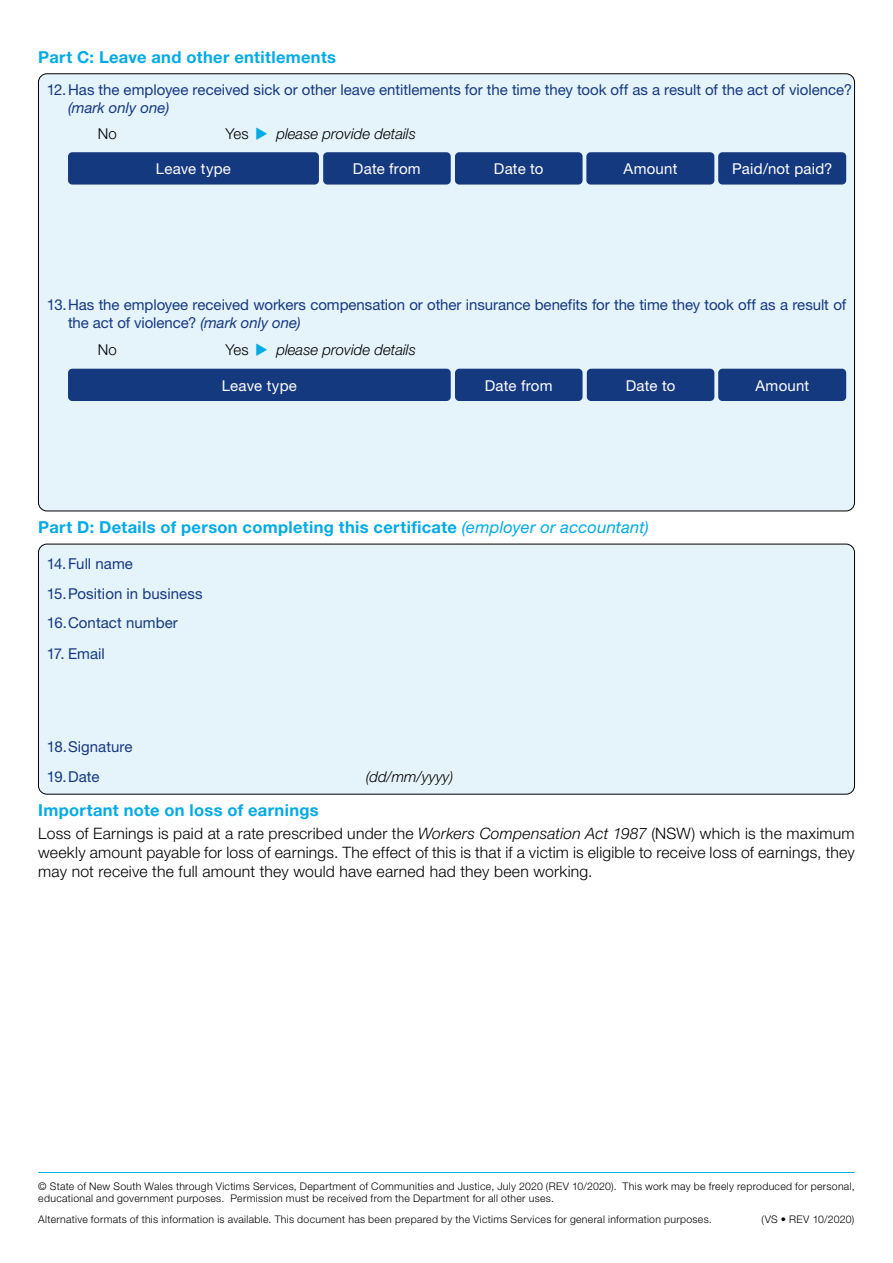
<style>
.page{position:relative;width:893px;height:1263px;background:#fff}
.page>*{position:absolute;margin:0;border:0;box-sizing:border-box;transform-origin:0 0}
.t1{font:700 16.5px "Helvetica Neue LT Std";letter-spacing:.02em;color:#00aae7}
.t2{font:300 15.75px/18.9px "Helvetica Neue LT Std";letter-spacing:.015em;color:#000;text-align:justify}
.t3{font:15px/29.5px "Helvetica Neue LT Std";color:#15397f}
.t4{font:15px "Helvetica Neue LT Std";letter-spacing:.015em;color:#fff}
.t5{font:italic 300 15px "Helvetica Neue LT Std";color:#000}
.t6{font:italic 15px "Helvetica Neue LT Std";color:#15397f}
.t7{font:300 15px "Helvetica Neue LT Std";color:#000}
.t8{font:300 10.5px/12.6px "Helvetica Neue LT Std";letter-spacing:.03em;color:#000}
.s1{font-style:normal}
.s2{color:#00aae7}
.s3{font-style:italic}
.s4{font-weight:400;font-style:italic}
</style>
<div class="page">
<hr style="left:38px;top:1172px;width:817px;height:1px;background:#00aae7">
<div style="left:38px;top:544px;width:816px;height:250px;background:#e5f3fb;border-radius:9px"></div>
<div style="left:38px;top:544px;width:817px;height:250px;border:1px solid #000;border-radius:9px"></div>
<div style="left:38px;top:74px;width:816px;height:437px;background:#e5f3fb;border-radius:9px"></div>
<div style="left:718px;top:152px;width:128px;height:33px;background:#15397f;border-radius:4px"></div>
<div style="left:68px;top:152px;width:251px;height:33px;background:#15397f;border-radius:4px"></div>
<div style="left:455px;top:152px;width:128px;height:33px;background:#15397f;border-radius:4px"></div>
<div style="left:586px;top:152px;width:128px;height:33px;background:#15397f;border-radius:4px"></div>
<div style="left:323px;top:152px;width:128px;height:33px;background:#15397f;border-radius:4px"></div>
<div style="left:68px;top:369px;width:383px;height:32px;background:#15397f;border-radius:4px"></div>
<div style="left:587px;top:369px;width:127px;height:32px;background:#15397f;border-radius:4px"></div>
<div style="left:718px;top:369px;width:128px;height:32px;background:#15397f;border-radius:4px"></div>
<div style="left:455px;top:369px;width:128px;height:32px;background:#15397f;border-radius:4px"></div>
<h1 class="t1" style="left:38px;top:47px;width:299px">Part C: Leave and other entitlements</h1>
<h3 class="t3" style="left:47px;top:75px;width:807px">12.Has the employee received sick or other leave entitlements for the time they took off as a result of the act of violence?</h3>
<h3 class="t6" style="left:68px;top:98px;width:103px">(mark only one)</h3>
<h3 class="t7" style="left:98px;top:125px;width:21px">No</h3>
<h3 class="t5" style="left:225px;top:125px;width:192px"><span class="s1">Yes</span> <span class="s2">◆</span> please provide details</h3>
<h3 class="t4" style="left:156px;top:159px;width:77px">Leave type</h3>
<h3 class="t4" style="left:353px;top:159px;width:69px">Date from</h3>
<h3 class="t4" style="left:494px;top:159px;width:51px">Date to</h3>
<h3 class="t4" style="left:624px;top:159px;width:55px">Amount</h3>
<h3 class="t4" style="left:732px;top:159px;width:102px">Paid/not paid?</h3>
<h3 class="t3" style="left:68px;top:295px;width:780px;line-height:18px;text-indent:-21px">13.Has the employee received workers compensation or other insurance benefits for the time they took off as a result of the act of violence? <span class="s3">(mark only one)</span></h3>
<h3 class="t7" style="left:98px;top:341px;width:21px">No</h3>
<h3 class="t5" style="left:225px;top:341px;width:192px"><span class="s1">Yes</span> <span class="s2">◆</span> please provide details</h3>
<h3 class="t4" style="left:222px;top:376px;width:77px">Leave type</h3>
<h3 class="t4" style="left:485px;top:376px;width:69px">Date from</h3>
<h3 class="t4" style="left:626px;top:376px;width:51px">Date to</h3>
<h3 class="t4" style="left:755px;top:376px;width:55px">Amount</h3>
<h1 class="t1" style="left:38px;top:517px;width:612px">Part D: Details of person completing this certificate <span class="s4">(employer or accountant)</span></h1>
<h3 class="t3" style="left:47px;top:549px;width:157px">14.Full name<br>15.Position in business<br>16.Contact number</h3>
<h3 class="t3" style="left:47px;top:638px;width:60px">17. Email</h3>
<h3 class="t3" style="left:47px;top:732px;width:87px">18.Signature<br>19.Date</h3>
<h3 class="t5" style="left:366px;top:767px;width:89px">(dd/mm/yyyy)</h3>
<h1 class="t1" style="left:38px;top:800px;width:282px">Important note on loss of earnings</h1>
<p class="t2" style="left:38px;top:824px;width:818px">Loss of Earnings is paid at a rate prescribed under the <span class="s3">Workers Compensation Act 1987</span> (NSW) which is the maximum weekly amount payable for loss of earnings. The effect of this is that if a victim is eligible to receive loss of earnings, they may not receive the full amount they would have earned had they been working.</p>
<p class="t8" style="left:38px;top:1179px;width:818px">© State of New South Wales through Victims Services, Department of Communities and Justice, July 2020 (REV 10/2020). This work may be freely reproduced for personal, educational and government purposes. Permission must be received from the Department for all other uses.</p>
<p class="t8" style="left:38px;top:1213px;width:675px">Alternative formats of this information is available. This document has been prepared by the Victims Services for general information purposes.</p>
<p class="t8" style="left:761px;top:1213px;width:94px">(VS • REV 10/2020)</p>
</div>
